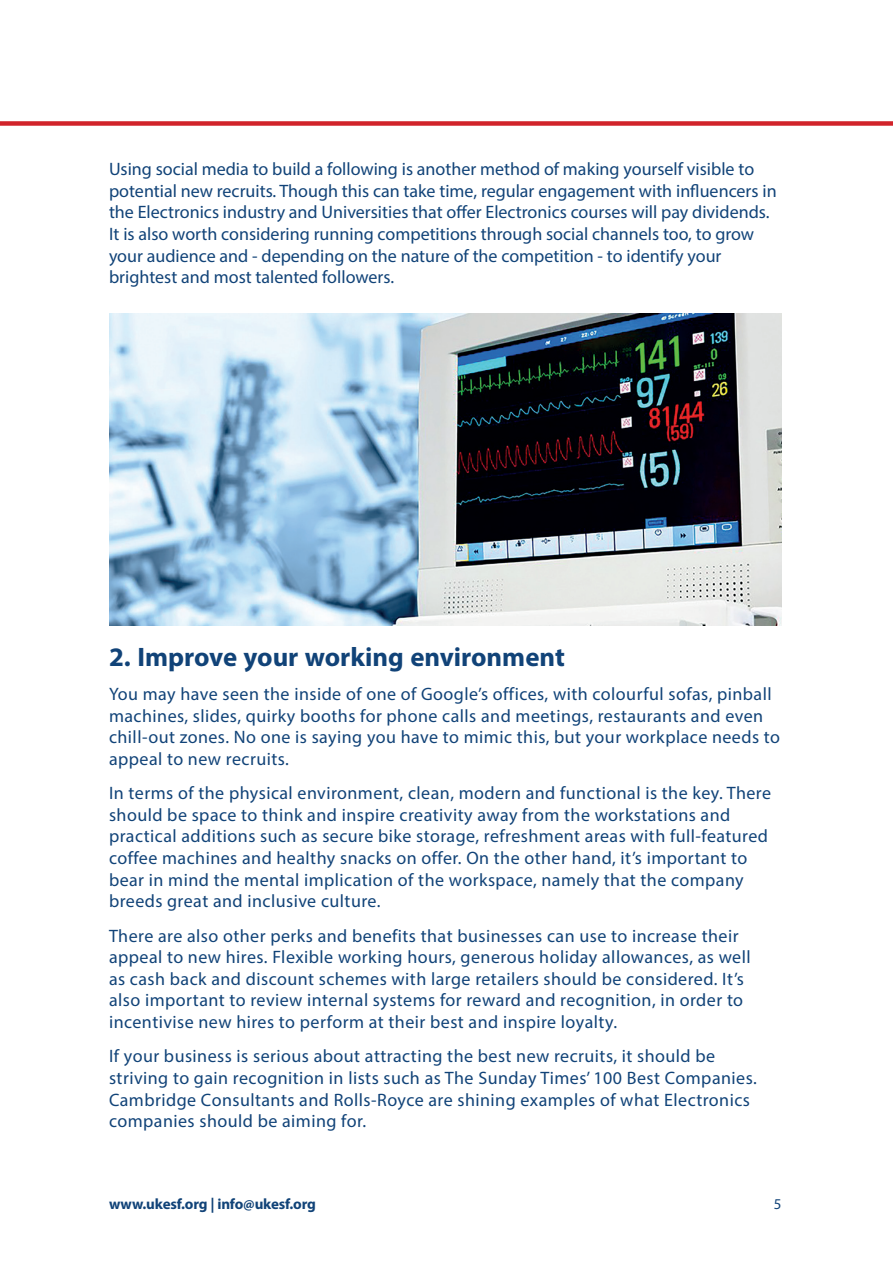
<style>
.page{position:relative;width:893px;height:1263px;background:#fff}
.page>*{position:absolute;margin:0;border:0;box-sizing:border-box;transform-origin:0 0}
.t1{font:700 37.5px "Myriad Arabic";color:#114378}
.t2{font:18px/21.6px "Myriad Pro";letter-spacing:.025em;color:#114378}
.t3{font:18px/21.6px "Myriad Pro";color:#114378}
.t4{font:700 15px "Myriad Pro";letter-spacing:-.01em;color:#114378}
.t5{font:15px "Myriad Pro";color:#114378}
</style>
<div class="page">
<div style="left:0;top:121px;width:893px;height:5px;background:#d1232a"></div>
<img style="left:109px;top:314px;width:672px;height:312px">
<p class="t3" style="left:109px;top:158px;width:669px">Using social media to build a following is another method of making yourself visible to potential new recruits. Though this can take time, regular engagement with influencers in the Electronics industry and Universities that offer Electronics courses will pay dividends.<br>It is also worth considering running competitions through social channels too, to grow your audience and - depending on the nature of the competition - to identify your brightest and most talented followers.</p>
<p class="t1" style="left:109px;top:631px;width:457px">2. Improve your working environment</p>
<p class="t2" style="left:109px;top:683px;width:673px">You may have seen the inside of one of Google’s offices, with colourful sofas, pinball machines, slides, quirky booths for phone calls and meetings, restaurants and even chill-out zones. No one is saying you have to mimic this, but your workplace needs to appeal to new recruits.</p>
<p class="t2" style="left:109px;top:782px;width:664px">In terms of the physical environment, clean, modern and functional is the key. There should be space to think and inspire creativity away from the workstations and practical additions such as secure bike storage, refreshment areas with full-featured coffee machines and healthy snacks on offer. On the other hand, it’s important to bear in mind the mental implication of the workspace, namely that the company breeds great and inclusive culture.</p>
<p class="t2" style="left:109px;top:924px;width:643px">There are also other perks and benefits that businesses can use to increase their appeal to new hires. Flexible working hours, generous holiday allowances, as well as cash back and discount schemes with large retailers should be considered. It’s also important to review internal systems for reward and recognition, in order to incentivise new hires to perform at their best and inspire loyalty.</p>
<p class="t2" style="left:109px;top:1045px;width:649px">If your business is serious about attracting the best new recruits, it should be striving to gain recognition in lists such as The Sunday Times’ 100 Best Companies.<br>Cambridge Consultants and Rolls-Royce are shining examples of what Electronics companies should be aiming for.</p>
<p class="t4" style="left:109px;top:1194px;width:208px">www.ukesf.org | info@ukesf.org</p>
<p class="t5" style="left:774px;top:1195px;width:9px">5</p>
</div>
